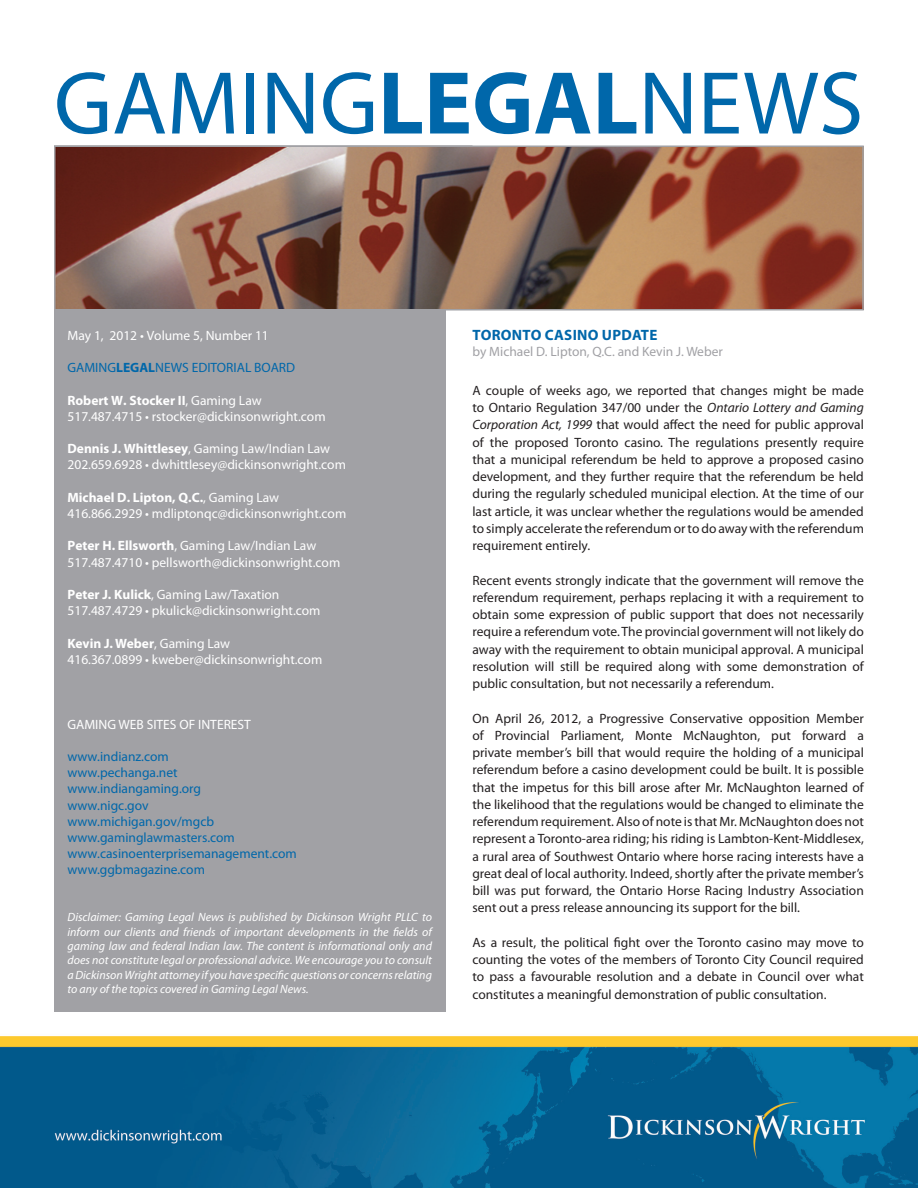
<style>
.page{position:relative;width:918px;height:1188px;background:#fff}
.page>*{position:absolute;margin:0;border:0;box-sizing:border-box;transform-origin:0 0}
.t1{font:90px "Myriad Pro";color:#0067aa}
.t2{font:700 15px "Myriad Pro";letter-spacing:.02em;color:#0067aa}
.t3{font:13.5px/17.2px "Myriad Pro";color:#231f20;text-align:justify}
.t4{font:13.5px/16.2px "Myriad Pro";color:#fff}
.t5{font:13.5px/16.2px "Myriad Pro";color:#0067aa}
.t6{font:13.5px "Myriad Pro";color:#a1a1a5}
.t7{font:italic 12px/14.4px "Myriad Pro";color:#fff;text-align:justify}
.s1{font-weight:700}
.s2{font-style:italic}
</style>
<div class="page">
<img style="left:0;top:145px;width:918px;height:1043px">
<div style="left:54px;top:310px;width:392px;height:702px;background:#a1a1a5"></div>
<img style="left:57px;top:149px;width:804px;height:158px">
<div style="left:54px;top:146px;width:810px;height:164px;border:2px solid #a1a1a5"></div>
<h1 class="t1" style="left:54px;top:48px;width:811px">GAMING<span class="s1">LEGAL</span>NEWS</h1>
<p class="t4" style="left:68px;top:327px;width:203px">May 1, 2012 • Volume 5, Number 11</p>
<p class="t5" style="left:68px;top:359px;width:229px">GAMING<span class="s1">LEGAL</span>NEWS EDITORIAL BOARD</p>
<p class="t4" style="left:68px;top:392px;width:260px"><span class="s1">Robert W. Stocker II</span>, Gaming Law<br>517.487.4715 • rstocker@dickinsonwright.com</p>
<p class="t4" style="left:68px;top:440px;width:280px"><span class="s1">Dennis J. Whittlesey</span>, Gaming Law/Indian Law<br>202.659.6928 • dwhittlesey@dickinsonwright.com</p>
<p class="t4" style="left:68px;top:489px;width:280px"><span class="s1">Michael D. Lipton, Q.C.</span>, Gaming Law<br>416.866.2929 • mdliptonqc@dickinsonwright.com</p>
<p class="t4" style="left:68px;top:538px;width:274px"><span class="s1">Peter H. Ellsworth</span>, Gaming Law/Indian Law<br>517.487.4710 • pellsworth@dickinsonwright.com</p>
<p class="t4" style="left:68px;top:586px;width:255px"><span class="s1">Peter J. Kulick</span>, Gaming Law/Taxation<br>517.487.4729 • pkulick@dickinsonwright.com</p>
<p class="t4" style="left:68px;top:635px;width:256px"><span class="s1">Kevin J. Weber</span>, Gaming Law<br>416.367.0899 • kweber@dickinsonwright.com</p>
<p class="t4" style="left:68px;top:716px;width:185px">GAMING WEB SITES OF INTEREST</p>
<p class="t5" style="left:68px;top:748px;width:231px">www.indianz.com<br>www.pechanga.net www.indiangaming.org<br>www.nigc.gov www.michigan.gov/mgcb www.gaminglawmasters.com www.casinoenterprisemanagement.com www.ggbmagazine.com</p>
<p class="t7" style="left:68px;top:910px;width:366px">Disclaimer: Gaming Legal News is published by Dickinson Wright PLLC to inform our clients and friends of important developments in the fields of gaming law and federal Indian law. The content is informational only and does not constitute legal or professional advice. We encourage you to consult a Dickinson Wright attorney if you have specific questions or concerns relating to any of the topics covered in Gaming Legal News.</p>
<p class="t2" style="left:473px;top:325px;width:186px">TORONTO CASINO UPDATE</p>
<p class="t6" style="left:472px;top:343px;width:252px">by Michael D. Lipton, Q.C. and Kevin J. Weber</p>
<p class="t3" style="left:472px;top:381px;width:393px">A couple of weeks ago, we reported that changes might be made to Ontario Regulation 347/00 under the <span class="s2">Ontario Lottery and Gaming Corporation Act, 1999</span> that would affect the need for public approval of the proposed Toronto casino. The regulations presently require that a municipal referendum be held to approve a proposed casino development, and they further require that the referendum be held during the regularly scheduled municipal election. At the time of our last article, it was unclear whether the regulations would be amended to simply accelerate the referendum or to do away with the referendum requirement entirely.</p>
<p class="t3" style="left:472px;top:571px;width:393px">Recent events strongly indicate that the government will remove the referendum requirement, perhaps replacing it with a requirement to obtain some expression of public support that does not necessarily require a referendum vote. The provincial government will not likely do away with the requirement to obtain municipal approval. A municipal resolution will still be required along with some demonstration of public consultation, but not necessarily a referendum.</p>
<p class="t3" style="left:472px;top:709px;width:393px">On April 26, 2012, a Progressive Conservative opposition Member of Provincial Parliament, Monte McNaughton, put forward a private member’s bill that would require the holding of a municipal referendum before a casino development could be built. It is possible that the impetus for this bill arose after Mr. McNaughton learned of the likelihood that the regulations would be changed to eliminate the referendum requirement. Also of note is that Mr. McNaughton does not represent a Toronto-area riding; his riding is Lambton-Kent-Middlesex, a rural area of Southwest Ontario where horse racing interests have a great deal of local authority. Indeed, shortly after the private member’s bill was put forward, the Ontario Horse Racing Industry Association sent out a press release announcing its support for the bill.</p>
<p class="t3" style="left:472px;top:934px;width:393px">As a result, the political fight over the Toronto casino may move to counting the votes of the members of Toronto City Council required to pass a favourable resolution and a debate in Council over what constitutes a meaningful demonstration of public consultation.</p>
</div>
